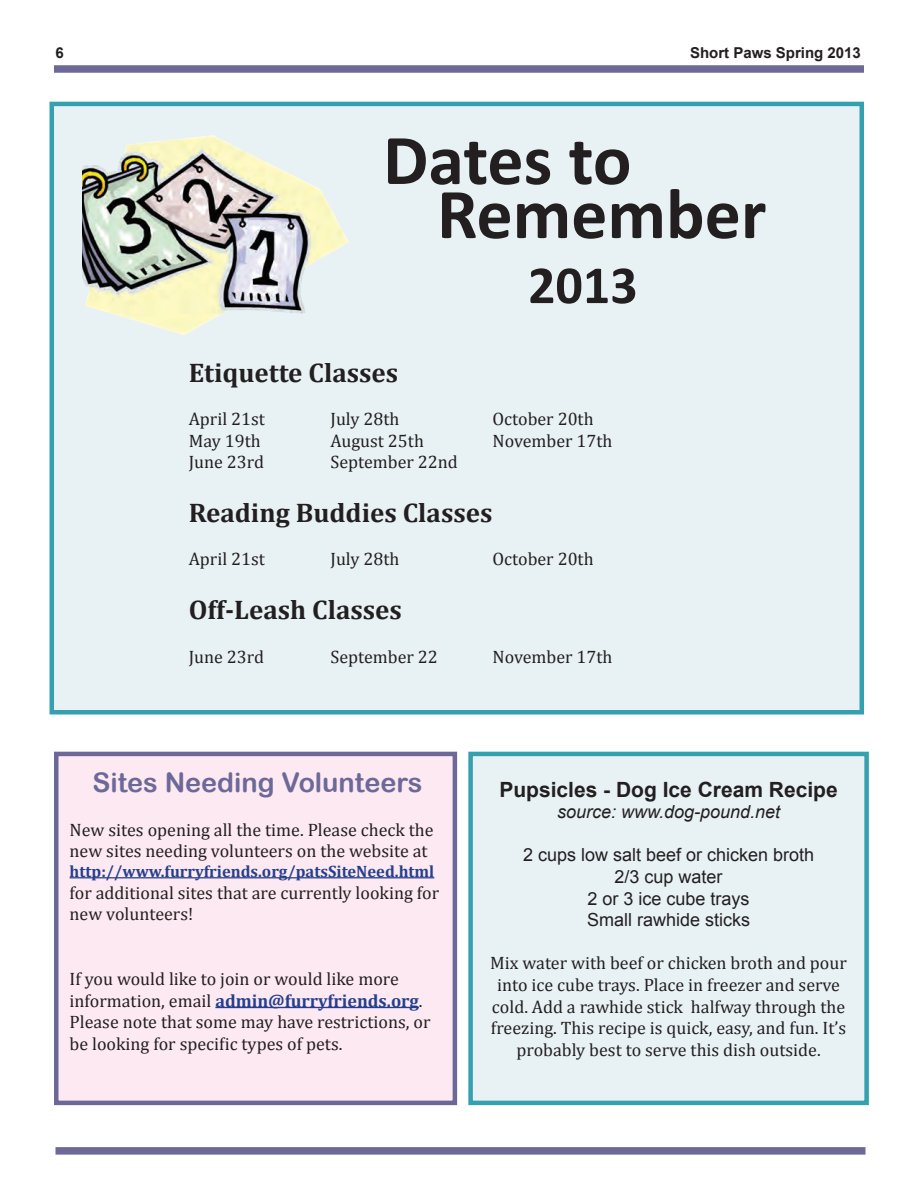
<style>
.page{position:relative;width:918px;height:1188px;background:#fff}
.page>*{position:absolute;margin:0;border:0;box-sizing:border-box;transform-origin:0 0}
.t1{font:700 72px/54px "Calibri";color:#231f20}
.t2{font:700 54px "Calibri";color:#231f20}
.t3{font:700 27px "Cambria";color:#231f20}
.t4{font:27px "Arial Rounded MT Bold";color:#6c6999}
.t5{font:700 21px "Arial";color:#231f20}
.t6{font:18px/21.6px "Cambria";color:#231f20}
.t7{font:18px/21.6px "Arial";color:#231f20;text-align:center}
.t8{font:italic 18px "Arial";color:#231f20}
.t9{font:700 16.5px "Cambria";color:#253f8e}
.t10{font:700 15px "Arial";color:#231f20}
.s1{font-weight:700;color:#253f8e}
</style>
<div class="page">
<div style="left:54px;top:65px;width:810px;height:8px;background:#6c6999"></div>
<div style="left:55px;top:1147px;width:810px;height:8px;background:#6c6999"></div>
<div style="left:50px;top:102px;width:814px;height:613px;background:#e8f2f5;border:4px solid #34a0b0"></div>
<img style="left:83px;top:135px;width:266px;height:200px">
<div style="left:54px;top:752px;width:403px;height:353px;background:#fce9f1;border:4px solid #6c6999"></div>
<hr style="left:70px;top:877px;width:364px;height:1px;background:#253f8e">
<hr style="left:215px;top:1007px;width:204px;height:1px;background:#253f8e">
<div style="left:471px;top:754px;width:396px;height:349px;background:#e8f2f5"></div>
<div style="left:468px;top:752px;width:401px;height:353px;border:4px solid #34a0b0"></div>
<p class="t10" style="left:55px;top:43px;width:10px">6</p>
<p class="t10" style="left:690px;top:43px;width:172px">Short Paws Spring 2013</p>
<h1 class="t1" style="left:437px;top:130px;width:331px;text-indent:-54px">Dates to<br>Remember</h1>
<h2 class="t2" style="left:528px;top:252px;width:111px">2013</h2>
<h3 class="t3" style="left:189px;top:356px;width:211px">Etiquette Classes</h3>
<p class="t6" style="left:189px;top:408px;width:78px">April 21st</p>
<p class="t6" style="left:330px;top:408px;width:70px">July 28th</p>
<p class="t6" style="left:492px;top:408px;width:103px">October 20th</p>
<p class="t6" style="left:189px;top:430px;width:74px">May 19th</p>
<p class="t6" style="left:330px;top:430px;width:95px">August 25th</p>
<p class="t6" style="left:492px;top:430px;width:122px">November 17th</p>
<p class="t6" style="left:189px;top:451px;width:77px">June 23rd</p>
<p class="t6" style="left:330px;top:451px;width:129px">September 22nd</p>
<h3 class="t3" style="left:189px;top:497px;width:305px">Reading Buddies Classes</h3>
<p class="t6" style="left:189px;top:548px;width:78px">April 21st</p>
<p class="t6" style="left:330px;top:548px;width:70px">July 28th</p>
<p class="t6" style="left:492px;top:548px;width:103px">October 20th</p>
<h3 class="t3" style="left:189px;top:594px;width:215px">Off-Leash Classes</h3>
<p class="t6" style="left:189px;top:646px;width:77px">June 23rd</p>
<p class="t6" style="left:330px;top:646px;width:109px">September 22</p>
<p class="t6" style="left:492px;top:646px;width:122px">November 17th</p>
<h3 class="t4" style="left:92px;top:767px;width:331px">Sites Needing Volunteers</h3>
<p class="t6" style="left:70px;top:819px;width:366px">New sites opening all the time. Please check the new sites needing volunteers on the website at</p>
<p class="t9" style="left:70px;top:861px;width:366px">http://www.furryfriends.org/patsSiteNeed.html</p>
<p class="t6" style="left:70px;top:882px;width:371px">for additional sites that are currently looking for new volunteers!</p>
<p class="t6" style="left:70px;top:968px;width:362px">If you would like to join or would like more information, email <span class="s1">admin@furryfriends.org</span>.<br>Please note that some may have restrictions, or be looking for specific types of pets.</p>
<p class="t5" style="left:499px;top:775px;width:340px">Pupsicles - Dog Ice Cream Recipe</p>
<p class="t8" style="left:557px;top:800px;width:225px">source: www.dog-pound.net</p>
<p class="t7" style="left:523px;top:845px;width:293px">2 cups low salt beef or chicken broth<br>2/3 cup water<br>2 or 3 ice cube trays<br>Small rawhide sticks</p>
<p class="t6" style="left:490px;top:952px;width:358px;text-align:center">Mix water with beef or chicken broth and pour into ice cube trays. Place in freezer and serve cold. Add a rawhide stick halfway through the freezing. This recipe is quick, easy, and fun. It’s probably best to serve this dish outside.</p>
</div>
